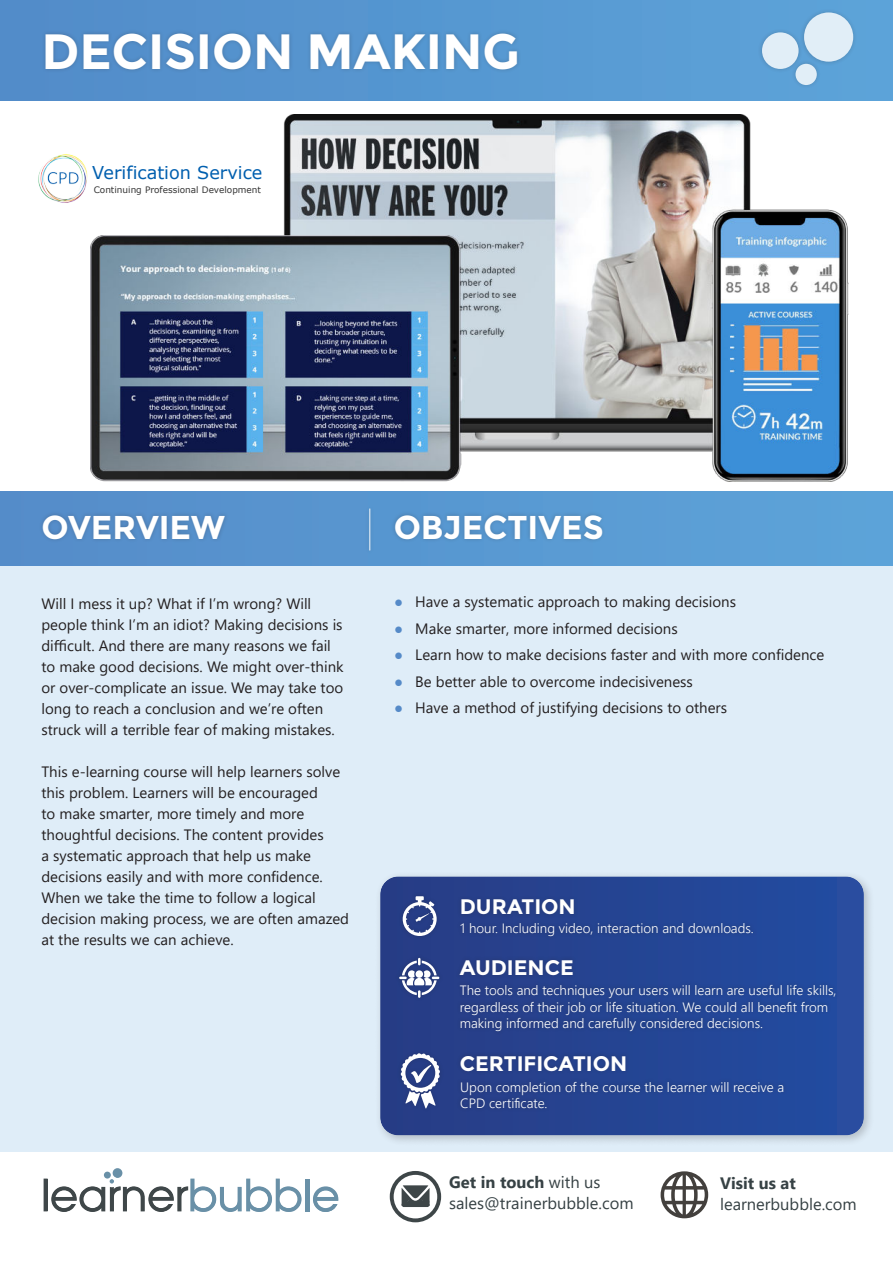
<style>
.page{position:relative;width:893px;height:1263px;background:#fff}
.page>*{position:absolute;margin:0;border:0;box-sizing:border-box;transform-origin:0 0}
.t1{font:700 49.5px "Montserrat";color:#fff}
.t2{font:700 33px "Montserrat";color:#fff}
.t3{font:700 21px "Montserrat";color:#fff}
.t4{font:17.7px "Verdana";color:#005faf}
.t5{font:16.5px/21px "Segoe UI";color:#364144}
.t6{font:700 16.5px "Segoe UI";color:#364144}
.t7{font:15px/21px "Segoe UI";color:#231f20}
.t8{font:300 13.5px/16.5px "Segoe UI";color:#fff}
.t9{font:8.85px "Verdana";color:#353535}
.s1{font-weight:100;font-size:45px}
.s2{font-weight:300;color:#558ac8}
.s3{font-weight:700}
</style>
<div class="page">
<hr style="left:305px;top:1178px;width:4px;height:33px;background:#6990a7">
<div style="left:113px;top:1168px;width:9px;height:10px;background:#6990a7;border-radius:50%"></div>
<svg style="left:313px;top:1186px;width:26px;height:26px"></svg>
<svg style="left:44px;top:1178px;width:258px;height:34px"></svg>
<div style="left:104px;top:1171px;width:7px;height:7px;background:#6990a7;border-radius:50%"></div>
<svg style="left:392px;top:1173px;width:47px;height:47px"></svg>
<div style="left:390px;top:1171px;width:51px;height:51px;border:4px solid #3e4648;border-radius:50%"></div>
<svg style="left:402px;top:1185px;width:28px;height:22px"></svg>
<svg style="left:661px;top:1171px;width:47px;height:47px"></svg>
<div style="left:0;top:565px;width:893px;height:587px;background:#dfedf8"></div>
<div style="left:375px;top:871px;width:500px;height:276px;background:#231f20;opacity:.23"></div>
<svg style="left:380px;top:876px;width:484px;height:259px;background:#274795"></svg>
<div style="left:456px;top:1077px;width:331px;height:35px;background:#231f20;opacity:.18"></div>
<div style="left:456px;top:1051px;width:174px;height:24px;background:#263e85"></div>
<div style="left:456px;top:980px;width:384px;height:56px;background:#231f20;opacity:.18"></div>
<div style="left:456px;top:955px;width:122px;height:25px;background:#263d83"></div>
<div style="left:456px;top:919px;width:301px;height:22px;background:#24428d"></div>
<div style="left:457px;top:895px;width:122px;height:24px;background:#263e84"></div>
<div style="left:395px;top:953px;width:49px;height:49px;background:#263d87"></div>
<svg style="left:399px;top:958px;width:40px;height:40px"></svg>
<div style="left:397px;top:1049px;width:47px;height:63px;background:#263d86"></div>
<svg style="left:401px;top:1053px;width:39px;height:55px"></svg>
<div style="left:398px;top:891px;width:43px;height:49px;background:#263d86"></div>
<svg style="left:403px;top:896px;width:34px;height:40px"></svg>
<div style="left:0;top:492px;width:893px;height:73px;background:#5899d2"></div>
<div style="left:39px;top:510px;width:190px;height:33px;background:#231f20;opacity:.23"></div>
<div style="left:391px;top:510px;width:215px;height:33px;background:#231f20;opacity:.23"></div>
<div style="left:365px;top:505px;width:9px;height:50px;background:#5593cb"></div>
<img style="left:90px;top:115px;width:758px;height:367px">
<img style="left:38px;top:154px;width:50px;height:49px">
<div style="left:0;top:0;width:893px;height:101px;background:linear-gradient(to right,#518bc9,#5ca4d9)"></div>
<div style="left:41px;top:29px;width:481px;height:45px;background:#231f20;opacity:.23"></div>
<div style="left:757px;top:28px;width:46px;height:46px;background:#5b9fd4"></div>
<div style="left:762px;top:32px;width:37px;height:37px;background:#e1eef7;border-radius:50%"></div>
<div style="left:799px;top:8px;width:59px;height:58px;background:#231f20;opacity:.23"></div>
<div style="left:804px;top:12px;width:49px;height:50px;background:#e1eef7;border-radius:50%"></div>
<div style="left:791px;top:59px;width:30px;height:30px;background:#231f20;opacity:.23"></div>
<svg style="left:795px;top:64px;width:22px;height:21px"></svg>
<h1 class="t1" style="left:41px;top:23px;width:480px">DECISION MAKING</h1>
<p class="t4" style="left:92px;top:165px;width:172px">Verification Service</p>
<p class="t9" style="left:94px;top:186px;width:169px">Continuing Professional Development</p>
<h2 class="t2" style="left:41px;top:508px;width:185px">OVERVIEW</h2>
<h2 class="t2" style="left:363px;top:508px;width:242px"><span class="s1">|</span> OBJECTIVES</h2>
<p class="t7" style="left:41px;top:595px;width:304px">Will I mess it up? What if I’m wrong? Will people think I’m an idiot? Making decisions is difficult. And there are many reasons we fail to make good decisions. We might over-think or over-complicate an issue. We may take too long to reach a conclusion and we’re often struck will a terrible fear of making mistakes.</p>
<p class="t7" style="left:41px;top:763px;width:309px">This e-learning course will help learners solve this problem. Learners will be encouraged<br>to make smarter, more timely and more thoughtful decisions. The content provides<br>a systematic approach that help us make decisions easily and with more confidence.<br>When we take the time to follow a logical decision making process, we are often amazed at the results we can achieve.</p>
<p class="t7" style="left:394px;top:593px;width:344px"><span class="s2">●</span> Have a systematic approach to making decisions</p>
<p class="t7" style="left:394px;top:619px;width:285px"><span class="s2">●</span> Make smarter, more informed decisions</p>
<p class="t7" style="left:394px;top:643px;width:432px"><span class="s2">●</span> Learn how to make decisions faster and with more confidence</p>
<p class="t7" style="left:394px;top:672px;width:300px"><span class="s2">●</span> Be better able to overcome indecisiveness</p>
<p class="t7" style="left:394px;top:699px;width:335px"><span class="s2">●</span> Have a method of justifying decisions to others</p>
<h3 class="t3" style="left:460px;top:895px;width:117px">DURATION</h3>
<p class="t8" style="left:460px;top:919px;width:295px">1 hour. Including video, interaction and downloads.</p>
<h3 class="t3" style="left:460px;top:955px;width:116px">AUDIENCE</h3>
<p class="t8" style="left:460px;top:983px;width:378px">The tools and techniques your users will learn are useful life skills, regardless of their job or life situation. We could all benefit from making informed and carefully considered decisions.</p>
<h3 class="t3" style="left:460px;top:1051px;width:169px">CERTIFICATION</h3>
<p class="t8" style="left:460px;top:1080px;width:325px">Upon completion of the course the learner will receive a<br>CPD certificate.</p>
<p class="t5" style="left:449px;top:1173px;width:186px"><span class="s3">Get in touch</span> with us sales@trainerbubble.com</p>
<p class="t6" style="left:720px;top:1173px;width:77px">Visit us at</p>
<p class="t5" style="left:720px;top:1195px;width:138px">learnerbubble.com</p>
</div>
